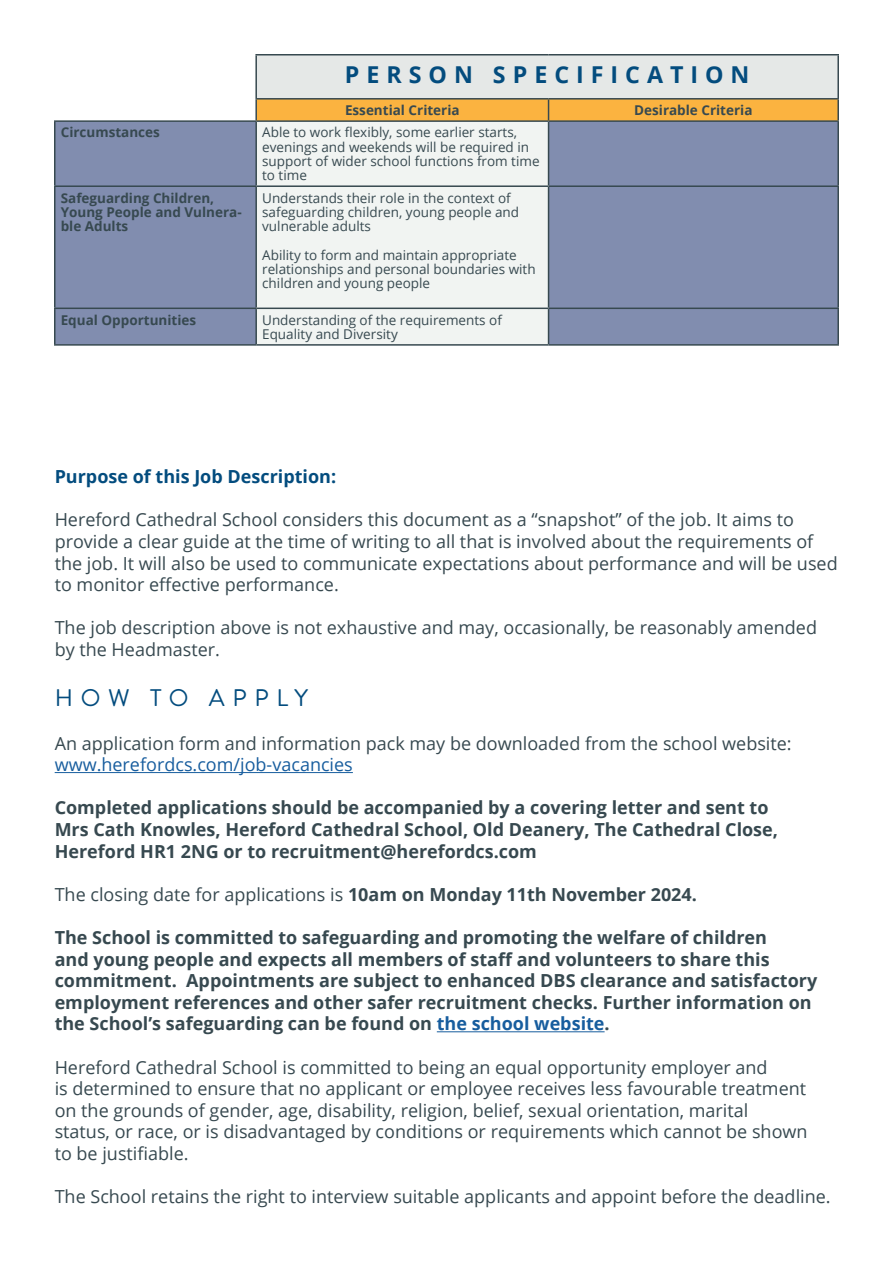
<style>
.page{position:relative;width:893px;height:1263px;background:#fff}
.page>*{position:absolute;margin:0;border:0;box-sizing:border-box;transform-origin:0 0}
.t1{font:24px "Brandon Grotesque";letter-spacing:.32em;color:#034c7e}
.t2{font:700 23.25px "Open Sans";letter-spacing:.3em;color:#034c7e}
.t3{font:18px/21.6px "Open Sans";color:#374950}
.t4{font:700 18px/21.6px "Open Sans";color:#374950}
.t5{font:700 18px "Open Sans";color:#034c7e}
.t6{font:13.5px/14.2px "Open Sans";color:#374950}
.t7{font:700 13.5px/14.2px "Open Sans";color:#374950}
.s1{color:#175d9e}
.s2{font-weight:700}
</style>
<div class="page">
<div style="left:256px;top:55px;width:582px;height:44px;background:#e5e8e7"></div>
<div style="left:56px;top:122px;width:781px;height:222px;background:#818daf"></div>
<div style="left:257px;top:122px;width:291px;height:222px;background:#f1f4f2"></div>
<hr style="left:255px;top:54px;width:294px;height:2px;background:#374950">
<hr style="left:255px;top:55px;width:2px;height:43px;background:#374950">
<hr style="left:549px;top:54px;width:290px;height:2px;background:#374950">
<hr style="left:837px;top:55px;width:2px;height:43px;background:#374950">
<hr style="left:255px;top:98px;width:294px;height:2px;background:#374950">
<hr style="left:255px;top:100px;width:2px;height:20px;background:#374950">
<hr style="left:549px;top:98px;width:290px;height:2px;background:#374950">
<div style="left:256px;top:99px;width:582px;height:21px;background:#fbb340"></div>
<hr style="left:837px;top:100px;width:2px;height:20px;background:#374950">
<hr style="left:54px;top:120px;width:202px;height:2px;background:#374950">
<hr style="left:54px;top:122px;width:2px;height:63px;background:#374950">
<hr style="left:256px;top:120px;width:293px;height:2px;background:#374950">
<hr style="left:255px;top:122px;width:2px;height:63px;background:#374950">
<hr style="left:549px;top:120px;width:290px;height:2px;background:#374950">
<hr style="left:548px;top:122px;width:1px;height:63px;background:#374950">
<hr style="left:837px;top:122px;width:2px;height:63px;background:#374950">
<hr style="left:54px;top:185px;width:202px;height:2px;background:#374950">
<hr style="left:54px;top:187px;width:2px;height:121px;background:#374950">
<hr style="left:256px;top:185px;width:293px;height:2px;background:#374950">
<hr style="left:255px;top:187px;width:2px;height:121px;background:#374950">
<hr style="left:549px;top:185px;width:290px;height:2px;background:#374950">
<hr style="left:548px;top:187px;width:1px;height:121px;background:#374950">
<hr style="left:837px;top:187px;width:2px;height:121px;background:#374950">
<hr style="left:54px;top:308px;width:202px;height:1px;background:#374950">
<hr style="left:54px;top:309px;width:2px;height:35px;background:#374950">
<hr style="left:256px;top:308px;width:293px;height:1px;background:#374950">
<hr style="left:255px;top:309px;width:2px;height:35px;background:#374950">
<hr style="left:549px;top:308px;width:290px;height:1px;background:#374950">
<hr style="left:548px;top:309px;width:1px;height:35px;background:#374950">
<hr style="left:837px;top:309px;width:2px;height:35px;background:#374950">
<hr style="left:54px;top:344px;width:202px;height:2px;background:#374950">
<hr style="left:256px;top:344px;width:293px;height:2px;background:#374950">
<hr style="left:549px;top:344px;width:290px;height:2px;background:#374950">
<hr style="left:55px;top:772px;width:298px;height:1px;background:#175d9e">
<hr style="left:437px;top:1031px;width:168px;height:1px;background:#175d9e">
<p class="t2" style="left:345px;top:58px;width:406px">PERSON SPECIFICATION</p>
<p class="t7" style="left:345px;top:103px;width:116px">Essential Criteria</p>
<p class="t7" style="left:634px;top:103px;width:120px">Desirable Criteria</p>
<p class="t7" style="left:61px;top:125px;width:101px">Circumstances</p>
<p class="t6" style="left:262px;top:125px;width:279px">Able to work flexibly, some earlier starts, evenings and weekends will be required in support of wider school functions from time to time</p>
<p class="t7" style="left:61px;top:190px;width:182px">Safeguarding Children,<br>Young People and Vulnera&shy;ble Adults</p>
<p class="t6" style="left:262px;top:190px;width:258px">Understands their role in the context of safeguarding children, young people and vulnerable adults</p>
<p class="t6" style="left:262px;top:247px;width:275px">Ability to form and maintain appropriate relationships and personal boundaries with children and young people</p>
<p class="t7" style="left:61px;top:312px;width:137px">Equal Opportunities</p>
<p class="t6" style="left:262px;top:312px;width:241px">Understanding of the requirements of<br>Equality and Diversity</p>
<p class="t5" style="left:55px;top:464px;width:283px">Purpose of this Job Description:</p>
<p class="t3" style="left:55px;top:509px;width:784px">Hereford Cathedral School considers this document as a “snapshot” of the job. It aims to provide a clear guide at the time of writing to all that is involved about the requirements of the job. It will also be used to communicate expectations about performance and will be used to monitor effective performance.</p>
<p class="t3" style="left:55px;top:617px;width:764px">The job description above is not exhaustive and may, occasionally, be reasonably amended by the Headmaster.</p>
<p class="t1" style="left:55px;top:682px;width:255px">HOW TO APPLY</p>
<p class="t3" style="left:55px;top:732px;width:739px">An application form and information pack may be downloaded from the school website: <span class="s1">www.herefordcs.com/job-vacancies</span></p>
<p class="t4" style="left:55px;top:797px;width:715px">Completed applications should be accompanied by a covering letter and sent to</p>
<p class="t4" style="left:55px;top:818px;width:725px">Mrs Cath Knowles, Hereford Cathedral School, Old Deanery, The Cathedral Close,<br>Hereford HR1 2NG or to recruitment@herefordcs.com</p>
<p class="t3" style="left:55px;top:883px;width:644px">The closing date for applications is <span class="s2">10am on Monday 11th November 2024.</span></p>
<p class="t4" style="left:55px;top:926px;width:764px">The School is committed to safeguarding and promoting the welfare of children<br>and young people and expects all members of staff and volunteers to share this commitment. Appointments are subject to enhanced DBS clearance and satisfactory employment references and other safer recruitment checks. Further information on the School’s safeguarding can be found on <span class="s1">the school website</span>.</p>
<p class="t3" style="left:55px;top:1056px;width:754px">Hereford Cathedral School is committed to being an equal opportunity employer and<br>is determined to ensure that no applicant or employee receives less favourable treatment on the grounds of gender, age, disability, religion, belief, sexual orientation, marital status, or race, or is disadvantaged by conditions or requirements which cannot be shown to be justifiable.</p>
<p class="t3" style="left:55px;top:1185px;width:777px">The School retains the right to interview suitable applicants and appoint before the deadline.</p>
</div>
